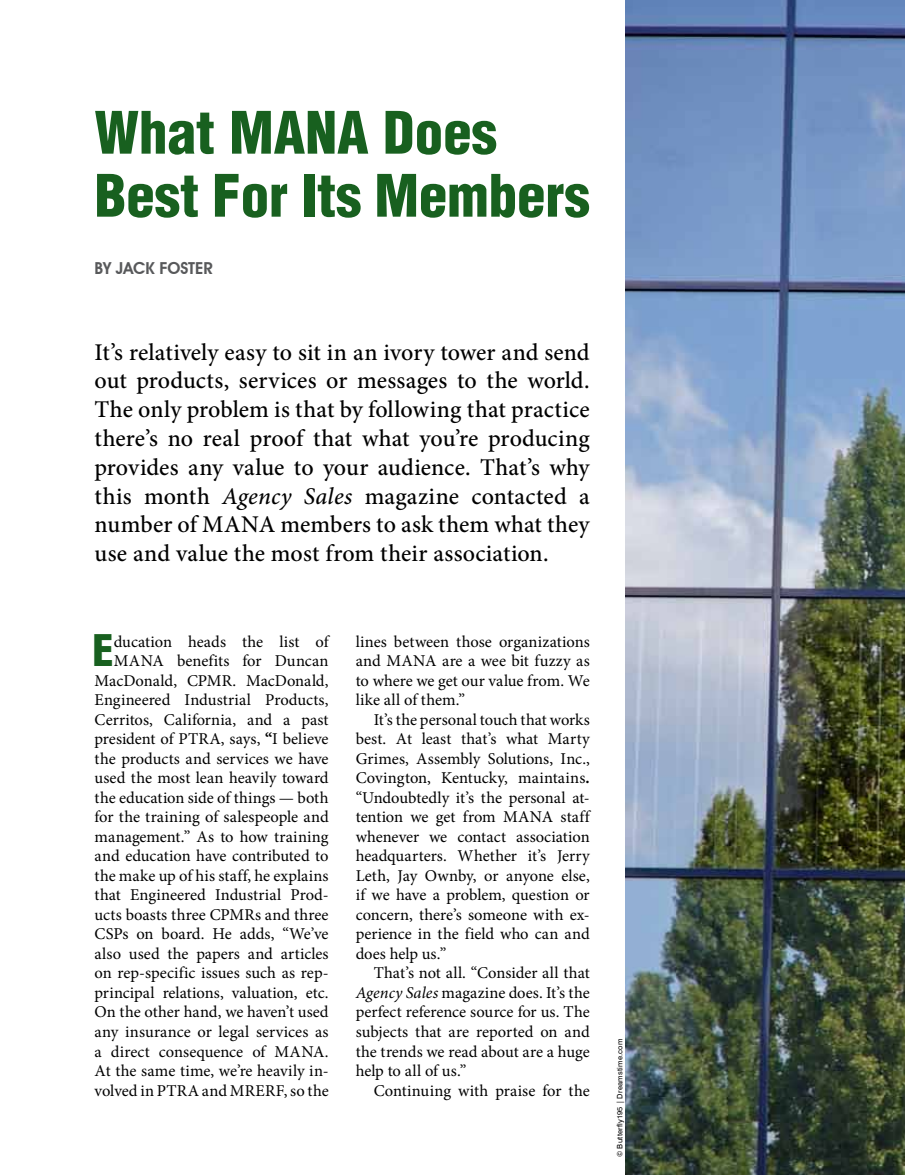
<style>
.page{position:relative;width:905px;height:1175px;background:#fff}
.page>*{position:absolute;margin:0;border:0;box-sizing:border-box;transform-origin:0 0}
.t1{font:300 condensed 57px/63px "AG Letterica";color:#18601f}
.t2{font:300 condensed 42.45px "AG Letterica";color:#18601f}
.t3{font:500 24px/28.8px "Minion Pro";letter-spacing:.005em;color:#000;text-align:justify}
.t4{font:16.5px/19.5px "Minion Pro";color:#000;text-align:justify}
.t5{font:600 16.5px "Avant Garde IT Cby BT";color:#58595b}
.t6{font:7.5px "Swiss 721 BT";letter-spacing:.03em;color:#000}
.s1{font-style:italic}
.s2{font-weight:700}
</style>
<div class="page">
<img style="left:626px;top:0;width:278px;height:1174px">
<h1 class="t1" style="left:94px;top:100px;width:497px">What MANA Does<br>Best For Its Members</h1>
<p class="t5" style="left:94px;top:258px;width:120px">BY JACK FOSTER</p>
<p class="t3" style="left:94px;top:337px;width:496px">It’s relatively easy to sit in an ivory tower and send out products, services or messages to the world.<br>The only problem is that by following that practice there’s no real proof that what you’re producing provides any value to your audience. That’s why this month <span class="s1">Agency Sales</span> magazine contacted a number of MANA members to ask them what they use and value the most from their association.</p>
<h2 class="t2" style="left:93px;top:625px;width:23px">E</h2>
<p class="t4" style="left:95px;top:632px;width:236px;text-align:right">ducation heads the list of<br>MANA benefits for Duncan<br>MacDonald, CPMR. MacDonald,<br>Engineered Industrial Products,<br>Cerritos, California, and a past president of PTRA, says, <span class="s2">“</span>I believe the products and services we have used the most lean heavily toward the education side of things — both for the training of salespeople and management.” As to how training and education have contributed to the make up of his staff, he explains that Engineered Industrial Prod&shy;ucts boasts three CPMRs and three<br>CSPs on board. He adds, “We’ve also used the papers and articles on rep-specific issues such as rep&shy;principal relations, valuation, etc.<br>On the other hand, we haven’t used any insurance or legal services as a direct consequence of MANA.<br>At the same time, we’re heavily in&shy;volved in PTRA and MRERF, so the</p>
<p class="t4" style="left:356px;top:632px;width:236px">lines between those organizations and MANA are a wee bit fuzzy as to where we get our value from. We like all of them.”</p>
<p class="t4" style="left:356px;top:710px;width:236px;text-indent:18px">It’s the personal touch that works best. At least that’s what Marty Grimes, Assembly Solutions, Inc., Covington, Kentucky, maintains<span class="s2">. </span>“Undoubtedly it’s the personal at&shy;tention we get from MANA staff whenever we contact association headquarters. Whether it’s Jerry Leth, Jay Ownby, or anyone else, if we have a problem, question or concern, there’s someone with ex&shy;perience in the field who can and does help us.”</p>
<p class="t4" style="left:356px;top:963px;width:236px;text-indent:18px">That’s not all. “Consider all that <span class="s1">Agency Sales</span> magazine does. It’s the perfect reference source for us. The subjects that are reported on and the trends we read about are a huge help to all of us.”</p>
<p class="t4" style="left:374px;top:1080px;width:217px">Continuing with praise for the</p>
<p class="t6" style="left:615px;top:1156px;width:120px;rotate:-90deg">© Butterfly195 | Dreamstime.com</p>
</div>
